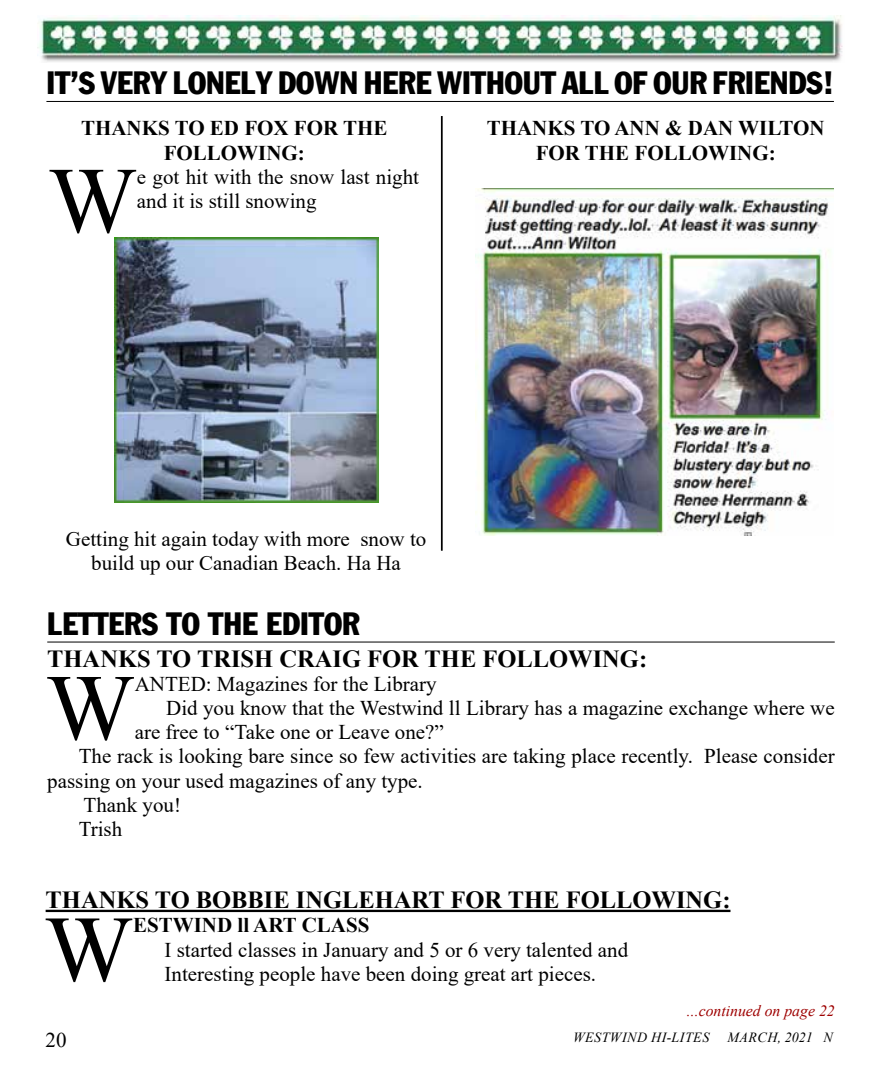
<style>
.page{position:relative;width:882px;height:1071px;background:#fff}
.page>*{position:absolute;margin:0;border:0;box-sizing:border-box;transform-origin:0 0}
.t1{font:93.98px "Times New Roman";color:#000}
.t2{font:31.5px "Franklin Gothic Condensed";color:#000}
.t3{font:700 24.5px "Times New Roman";color:#000}
.t4{font:21px/24.2px "Times New Roman";color:#000}
.t5{font:700 21px/24.2px "Times New Roman";color:#000;text-align:center}
.t6{font:italic 15.75px "Times New Roman";color:#9e0000}
.t7{font:italic 14px "Times New Roman";letter-spacing:.035em;color:#000}
</style>
<div class="page">
<img style="left:37px;top:16px;width:806px;height:46px">
<hr style="left:46px;top:101px;width:788px;height:1px;background:#000">
<img style="left:114px;top:238px;width:265px;height:264px">
<img style="left:476px;top:188px;width:358px;height:348px">
<hr style="left:441px;top:116px;width:2px;height:435px;background:#000">
<hr style="left:47px;top:642px;width:788px;height:1px;background:#000">
<hr style="left:46px;top:910px;width:684px;height:2px;background:#000">
<h2 class="t2" style="left:46px;top:64px;width:789px">IT’S VERY LONELY DOWN HERE WITHOUT ALL OF OUR FRIENDS!</h2>
<p class="t5" style="left:81px;top:116px;width:308px">THANKS TO ED FOX FOR THE<br>FOLLOWING:</p>
<h1 class="t1" style="left:48px;top:134px;width:90px">W</h1>
<p class="t4" style="left:137px;top:164px;width:284px">e got hit with the snow last night and it is still snowing</p>
<p class="t5" style="left:487px;top:116px;width:339px">THANKS TO ANN &amp; DAN WILTON<br>FOR THE FOLLOWING:</p>
<p class="t4" style="left:66px;top:526px;width:362px;text-align:center">Getting hit again today with more snow to build up our Canadian Beach. Ha Ha</p>
<h2 class="t2" style="left:47px;top:604px;width:314px">LETTERS TO THE EDITOR</h2>
<p class="t3" style="left:47px;top:641px;width:601px">THANKS TO TRISH CRAIG FOR THE FOLLOWING:</p>
<h1 class="t1" style="left:46px;top:641px;width:90px">W</h1>
<p class="t4" style="left:135px;top:671px;width:304px">ANTED: Magazines for the Library</p>
<p class="t4" style="left:166px;top:695px;width:670px">Did you know that the Westwind ll Library has a magazine exchange where we</p>
<p class="t4" style="left:135px;top:719px;width:311px">are free to “Take one or Leave one?”</p>
<p class="t4" style="left:79px;top:744px;width:758px">The rack is looking bare since so few activities are taking place recently. Please consider</p>
<p class="t4" style="left:47px;top:768px;width:377px">passing on your used magazines of any type.</p>
<p class="t4" style="left:84px;top:792px;width:99px">Thank you!</p>
<p class="t4" style="left:79px;top:816px;width:45px">Trish</p>
<p class="t3" style="left:46px;top:882px;width:686px">THANKS TO BOBBIE INGLEHART FOR THE FOLLOWING:</p>
<h1 class="t1" style="left:44px;top:883px;width:90px">W</h1>
<p class="t5" style="left:133px;top:913px;width:238px">ESTWIND ll ART CLASS</p>
<p class="t4" style="left:165px;top:937px;width:465px">I started classes in January and 5 or 6 very talented and<br>Interesting people have been doing great art pieces.</p>
<p class="t6" style="left:687px;top:1000px;width:149px">...continued on page 22</p>
<p class="t4" style="left:46px;top:1027px;width:22px">20</p>
<p class="t7" style="left:573px;top:1028px;width:138px">WESTWIND HI-LITES</p>
<p class="t7" style="left:727px;top:1028px;width:107px">MARCH, 2021 N</p>
</div>
